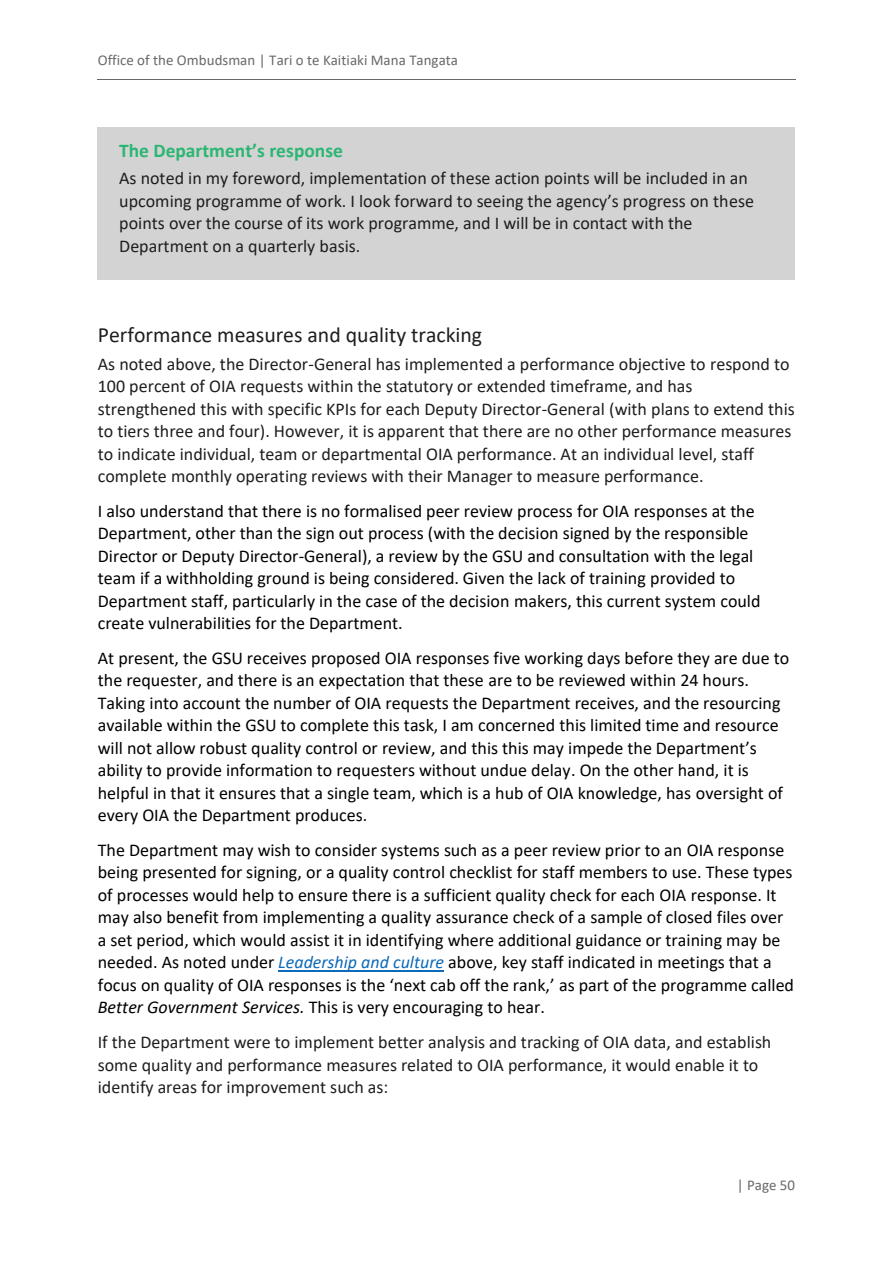
<style>
.page{position:relative;width:893px;height:1263px;background:#fff}
.page>*{position:absolute;margin:0;border:0;box-sizing:border-box;transform-origin:0 0}
.t1{font:21.75px "Calibri";color:#1e1e1e}
.t2{font:700 19.5px "Calibri";color:#2bb673}
.t3{font:18px/22.5px "Calibri";color:#000}
.t4{font:18px/22.5px "Calibri";color:#1e1e1e}
.t5{font:15px "Calibri";color:#696969}
.s1{font-style:italic;color:#0d6ab8}
.s2{font-style:italic}
</style>
<div class="page">
<hr style="left:97px;top:79px;width:699px;height:1px;background:#696969">
<div style="left:98px;top:128px;width:697px;height:151px;background:#d3d3d3"></div>
<hr style="left:278px;top:970px;width:166px;height:2px;background:#0d6ab8">
<p class="t5" style="left:98px;top:54px;width:362px">Office of the Ombudsman | Tari o te Kaitiaki Mana Tangata</p>
<p class="t2" style="left:119px;top:142px;width:225px">The Department’s response</p>
<p class="t4" style="left:119px;top:169px;width:636px">As noted in my foreword, implementation of these action points will be included in an upcoming programme of work. I look forward to seeing the agency’s progress on these points over the course of its work programme, and I will be in contact with the Department on a quarterly basis.</p>
<p class="t1" style="left:98px;top:326px;width:386px">Performance measures and quality tracking</p>
<p class="t4" style="left:98px;top:354px;width:699px">As noted above, the Director-General has implemented a performance objective to respond to 100 percent of OIA requests within the statutory or extended timeframe, and has strengthened this with specific KPIs for each Deputy Director-General (with plans to extend this to tiers three and four). However, it is apparent that there are no other performance measures to indicate individual, team or departmental OIA performance. At an individual level, staff complete monthly operating reviews with their Manager to measure performance.</p>
<p class="t3" style="left:98px;top:501px;width:664px">I also understand that there is no formalised peer review process for OIA responses at the Department, other than the sign out process (with the decision signed by the responsible Director or Deputy Director-General), a review by the GSU and consultation with the legal team if a withholding ground is being considered. Given the lack of training provided to Department staff, particularly in the case of the decision makers, this current system could create vulnerabilities for the Department.</p>
<p class="t3" style="left:98px;top:648px;width:693px">At present, the GSU receives proposed OIA responses five working days before they are due to the requester, and there is an expectation that these are to be reviewed within 24 hours.<br>Taking into account the number of OIA requests the Department receives, and the resourcing available within the GSU to complete this task, I am concerned this limited time and resource will not allow robust quality control or review, and this this may impede the Department’s ability to provide information to requesters without undue delay. On the other hand, it is helpful in that it ensures that a single team, which is a hub of OIA knowledge, has oversight of every OIA the Department produces.</p>
<p class="t3" style="left:98px;top:840px;width:698px">The Department may wish to consider systems such as a peer review prior to an OIA response being presented for signing, or a quality control checklist for staff members to use. These types of processes would help to ensure there is a sufficient quality check for each OIA response. It may also benefit from implementing a quality assurance check of a sample of closed files over a set period, which would assist it in identifying where additional guidance or training may be needed. As noted under <span class="s1">Leadership and culture</span> above, key staff indicated in meetings that a focus on quality of OIA responses is the ‘next cab off the rank,’ as part of the programme called <span class="s2">Better Government Services.</span> This is very encouraging to hear.</p>
<p class="t4" style="left:98px;top:1032px;width:675px">If the Department were to implement better analysis and tracking of OIA data, and establish some quality and performance measures related to OIA performance, it would enable it to identify areas for improvement such as:</p>
<p class="t5" style="left:737px;top:1179px;width:60px">| Page 50</p>
</div>
